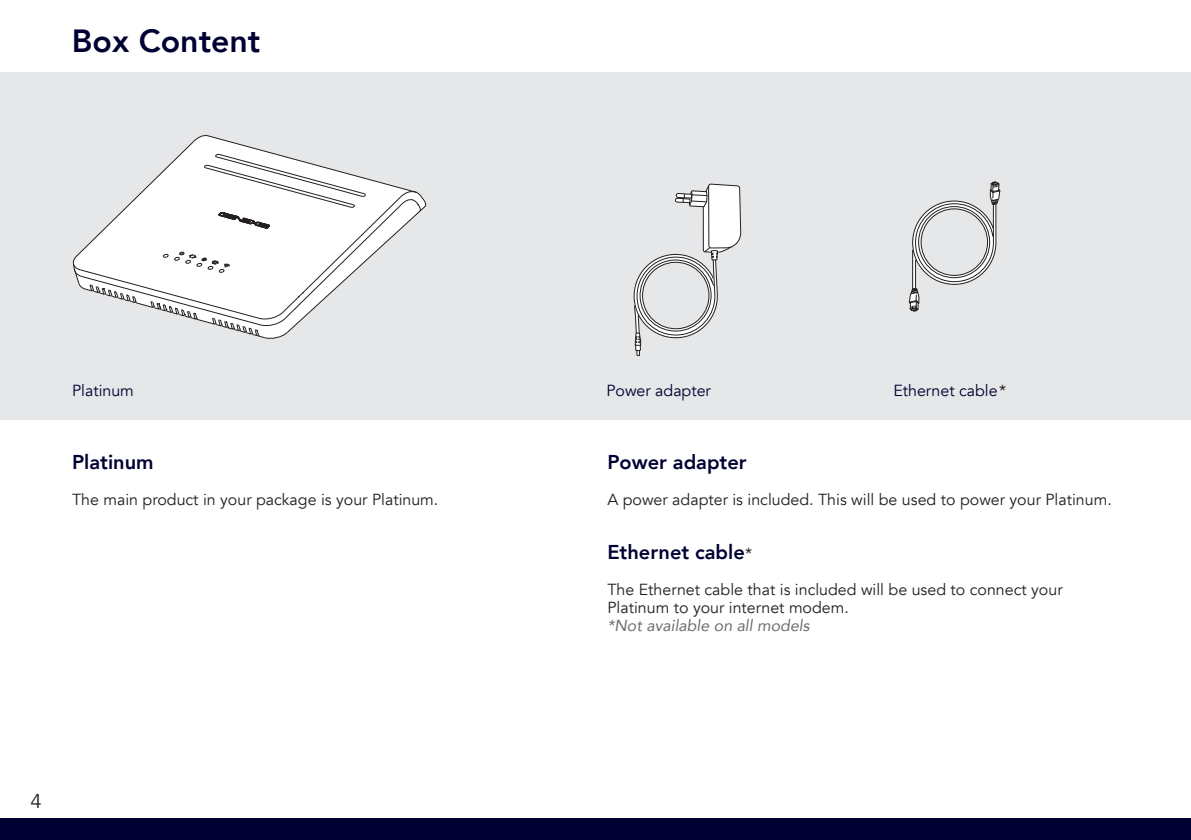
<style>
.page{position:relative;width:1191px;height:840px;background:#fff}
.page>*{position:absolute;margin:0;border:0;box-sizing:border-box;transform-origin:0 0}
.t1{font:800 32px "Avenir";color:#000032}
.t2{font:800 20px "Avenir";color:#000032}
.t3{font:20px "Avenir";color:#231f20}
.t4{font:16px/18px "Avenir";color:#231f20}
.t5{font:16px "Avenir";color:#000032}
.t6{font:italic 16px "Avenir";color:#6c6d70}
.s1{color:#231f20}
</style>
<div class="page">
<div style="left:0;top:818px;width:1191px;height:21px;background:#000032"></div>
<div style="left:0;top:72px;width:1191px;height:348px;background:#e6e7e9"></div>
<svg style="left:633px;top:184px;width:109px;height:172px"></svg>
<svg style="left:73px;top:135px;width:353px;height:204px"></svg>
<svg style="left:909px;top:182px;width:91px;height:129px"></svg>
<h1 class="t1" style="left:72px;top:16px;width:190px">Box Content</h1>
<p class="t5" style="left:72px;top:381px;width:63px">Platinum</p>
<p class="t5" style="left:606px;top:381px;width:106px">Power adapter</p>
<p class="t5" style="left:893px;top:381px;width:114px">Ethernet cable<span class="s1">*</span></p>
<p class="t2" style="left:72px;top:445px;width:83px">Platinum</p>
<p class="t4" style="left:72px;top:490px;width:368px">The main product in your package is your Platinum.</p>
<p class="t2" style="left:607px;top:445px;width:141px">Power adapter</p>
<p class="t4" style="left:607px;top:490px;width:506px">A power adapter is included. This will be used to power your Platinum.</p>
<p class="t2" style="left:607px;top:535px;width:139px">Ethernet cable</p>
<p class="t4" style="left:607px;top:580px;width:457px">The Ethernet cable that is included will be used to connect your<br>Platinum to your internet modem.</p>
<p class="t6" style="left:607px;top:615px;width:204px">*Not available on all models</p>
<p class="t4" style="left:745px;top:544px;width:9px">*</p>
<p class="t3" style="left:30px;top:788px;width:13px">4</p>
</div>
